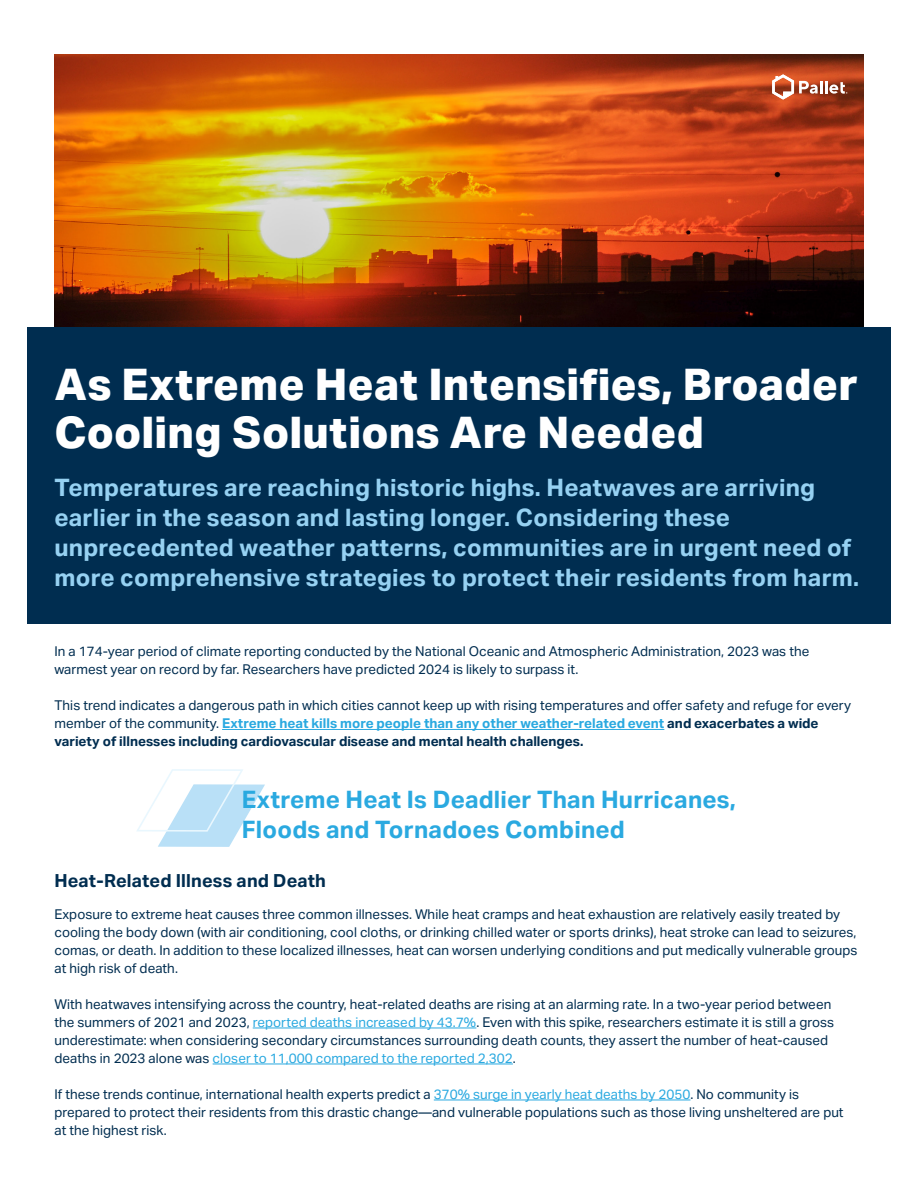
<style>
.page{position:relative;width:918px;height:1188px;background:#fff}
.page>*{position:absolute;margin:0;border:0;box-sizing:border-box;transform-origin:0 0}
.t1{font:800 43.5px/48px "Aktiv Grotesk";letter-spacing:.01em;color:#fff}
.t2{font:700 24px/30px "Aktiv Grotesk";letter-spacing:.01em;color:#96d1f2}
.t3{font:700 24px/30px "Aktiv Grotesk";letter-spacing:.01em;color:#2aa9e0}
.t4{font:700 18px "Aktiv Grotesk";letter-spacing:.01em;color:#002d50}
.t5{font:13.5px/18px "Aktiv Grotesk";color:#002d50}
.s1{font-weight:700;color:#2aa9e0}
.s2{font-weight:700}
.s3{color:#2aa9e0}
</style>
<div class="page">
<hr style="left:222px;top:729px;width:442px;height:1px;background:#2aa9e0">
<hr style="left:253px;top:1028px;width:223px;height:1px;background:#2aa9e0">
<hr style="left:213px;top:1064px;width:300px;height:1px;background:#2aa9e0">
<hr style="left:434px;top:1100px;width:256px;height:1px;background:#2aa9e0">
<img style="left:54px;top:54px;width:810px;height:273px">
<div style="left:27px;top:327px;width:864px;height:297px;background:#002d50"></div>
<svg style="left:772px;top:75px;width:75px;height:24px"></svg>
<svg style="left:137px;top:769px;width:128px;height:78px"></svg>
<h1 class="t1" style="left:54px;top:361px;width:805px">As Extreme Heat Intensifies, Broader<br>Cooling Solutions Are Needed</h1>
<p class="t2" style="left:54px;top:472px;width:806px">Temperatures are reaching historic highs. Heatwaves are arriving earlier in the season and lasting longer. Considering these unprecedented weather patterns, communities are in urgent need of more comprehensive strategies to protect their residents from harm.</p>
<p class="t5" style="left:54px;top:642px;width:756px">In a 174-year period of climate reporting conducted by the National Oceanic and Atmospheric Administration, 2023 was the warmest year on record by far. Researchers have predicted 2024 is likely to surpass it.</p>
<p class="t5" style="left:54px;top:696px;width:798px">This trend indicates a dangerous path in which cities cannot keep up with rising temperatures and offer safety and refuge for every member of the community. <span class="s1">Extreme heat kills more people than any other weather-related event</span> <span class="s2">and exacerbates a wide variety of illnesses including cardiovascular disease and mental health challenges.</span></p>
<h2 class="t3" style="left:242px;top:785px;width:496px">Extreme Heat Is Deadlier Than Hurricanes,<br>Floods and Tornadoes Combined</h2>
<h3 class="t4" style="left:54px;top:870px;width:273px">Heat-Related Illness and Death</h3>
<p class="t5" style="left:54px;top:905px;width:805px">Exposure to extreme heat causes three common illnesses. While heat cramps and heat exhaustion are relatively easily treated by cooling the body down (with air conditioning, cool cloths, or drinking chilled water or sports drinks), heat stroke can lead to seizures, comas, or death. In addition to these localized illnesses, heat can worsen underlying conditions and put medically vulnerable groups at high risk of death.</p>
<p class="t5" style="left:54px;top:995px;width:781px">With heatwaves intensifying across the country, heat-related deaths are rising at an alarming rate. In a two-year period between the summers of 2021 and 2023, <span class="s3">reported deaths increased by 43.7%</span>. Even with this spike, researchers estimate it is still a gross underestimate: when considering secondary circumstances surrounding death counts, they assert the number of heat-caused deaths in 2023 alone was <span class="s3">closer to 11,000 compared to the reported 2,302</span>.</p>
<p class="t5" style="left:54px;top:1085px;width:791px">If these trends continue, international health experts predict a <span class="s3">370% surge in yearly heat deaths by 2050</span>. No community is prepared to protect their residents from this drastic change—and vulnerable populations such as those living unsheltered are put at the highest risk.</p>
</div>
